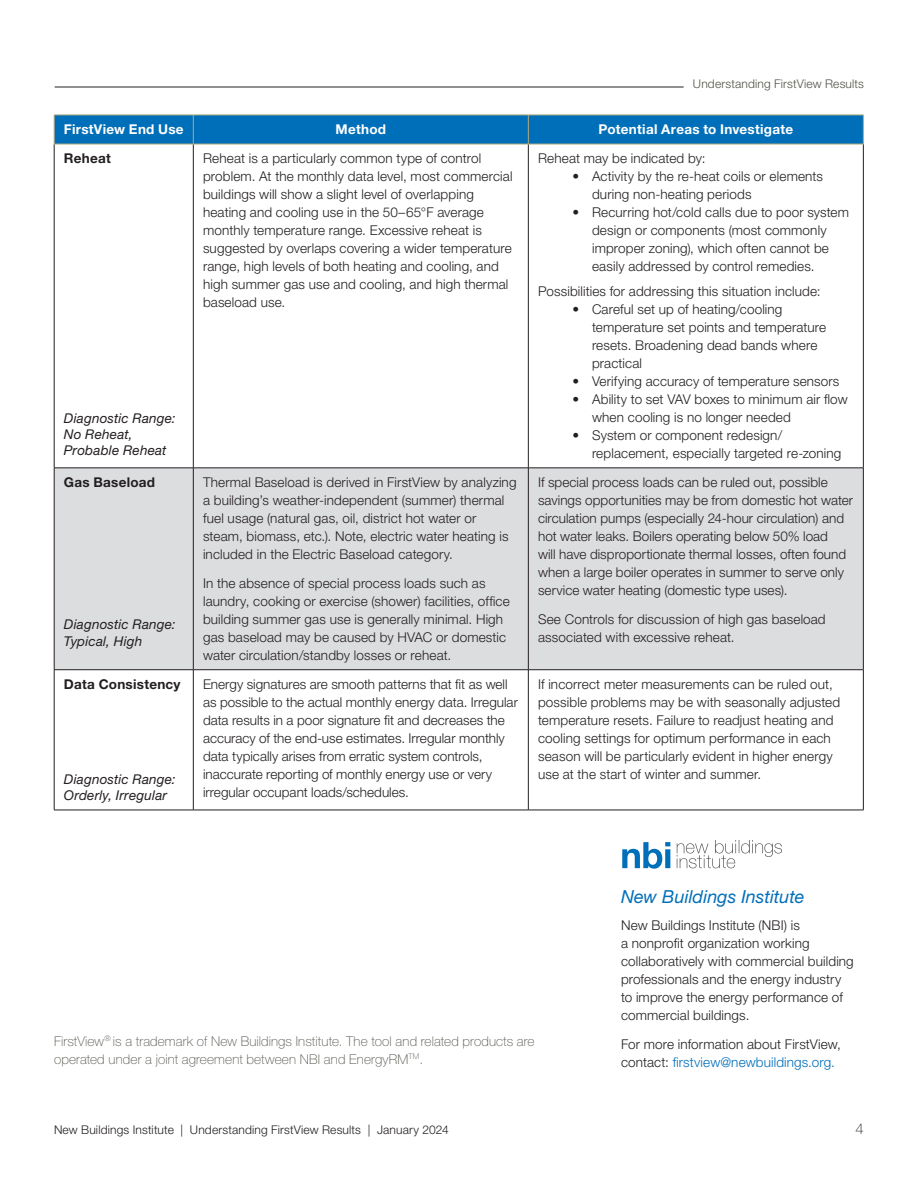
<style>
.page{position:relative;width:918px;height:1188px;background:#fff}
.page>*{position:absolute;margin:0;border:0;box-sizing:border-box;transform-origin:0 0}
.Sidebar_Head2{font:italic 18px "Helvetica Neue LT Pro";letter-spacing:-.005em;color:#006fba}
.t1{font:100 15px "Helvetica Neue LT Pro";color:#231f20}
.Body{font:300 13.5px/18px "Helvetica Neue LT Pro";letter-spacing:.01em;color:#231f20}
.Body-2{font:100 13.5px/18px "Helvetica Neue LT Pro";letter-spacing:.01em;color:#535249}
.Body-3{font:italic 13.5px/16.2px "Helvetica Neue LT Pro";letter-spacing:.015em;color:#231f20}
.Body-4{font:700 13.5px "Helvetica Neue LT Pro";letter-spacing:.02em;color:#fff}
.Body-5{font:700 13.5px "Helvetica Neue LT Pro";letter-spacing:.02em;color:#231f20}
.Body-6{font:300 12px "Helvetica Neue LT Pro";letter-spacing:.015em;color:#231f20}
.Body-7{font:300 12px "Helvetica Neue LT Pro";letter-spacing:.015em;color:#535249}
.s1{color:#006fba}
</style>
<div class="page">
<div style="left:55px;top:469px;width:808px;height:200px;background:#dcdddf"></div>
<hr style="left:54px;top:144px;width:1px;height:324px;background:#231f20">
<hr style="left:193px;top:144px;width:1px;height:324px;background:#231f20">
<hr style="left:528px;top:144px;width:1px;height:324px;background:#231f20">
<hr style="left:863px;top:144px;width:1px;height:324px;background:#231f20">
<hr style="left:54px;top:468px;width:139px;height:1px;background:#231f20">
<hr style="left:54px;top:468px;width:1px;height:202px;background:#231f20">
<hr style="left:193px;top:468px;width:335px;height:1px;background:#231f20">
<hr style="left:193px;top:468px;width:1px;height:202px;background:#231f20">
<hr style="left:528px;top:468px;width:336px;height:1px;background:#231f20">
<hr style="left:528px;top:468px;width:1px;height:202px;background:#231f20">
<hr style="left:863px;top:468px;width:1px;height:202px;background:#231f20">
<hr style="left:54px;top:669px;width:139px;height:1px;background:#231f20">
<hr style="left:54px;top:670px;width:1px;height:140px;background:#231f20">
<hr style="left:193px;top:669px;width:335px;height:1px;background:#231f20">
<hr style="left:193px;top:670px;width:1px;height:140px;background:#231f20">
<hr style="left:528px;top:669px;width:336px;height:1px;background:#231f20">
<hr style="left:528px;top:670px;width:1px;height:140px;background:#231f20">
<hr style="left:863px;top:670px;width:1px;height:140px;background:#231f20">
<hr style="left:54px;top:810px;width:139px;height:1px;background:#231f20">
<hr style="left:193px;top:810px;width:335px;height:1px;background:#231f20">
<hr style="left:528px;top:810px;width:336px;height:1px;background:#231f20">
<hr style="left:54px;top:144px;width:139px;height:1px;background:#b1aa7d">
<hr style="left:193px;top:144px;width:335px;height:1px;background:#b1aa7d">
<svg style="left:54px;top:115px;width:810px;height:29px;background:#0671b7"></svg>
<hr style="left:528px;top:144px;width:336px;height:1px;background:#b1aa7d">
<hr style="left:55px;top:87px;width:629px;height:1px;background:#231f20">
<svg style="left:622px;top:842px;width:48px;height:27px"></svg>
<svg style="left:677px;top:840px;width:105px;height:28px"></svg>
<p class="Body-7" style="left:693px;top:76px;width:173px">Understanding FirstView Results</p>
<p class="Body-4" style="left:64px;top:121px;width:121px">FirstView End Use</p>
<p class="Body-4" style="left:336px;top:121px;width:52px">Method</p>
<p class="Body-4" style="left:599px;top:121px;width:196px">Potential Areas to Investigate</p>
<p class="Body-5" style="left:64px;top:150px;width:48px">Reheat</p>
<p class="Body" style="left:203px;top:149px;width:311px">Reheat is a particularly common type of control problem. At the monthly data level, most commercial buildings will show a slight level of overlapping heating and cooling use in the 50–65°F average monthly temperature range. Excessive reheat is suggested by overlaps covering a wider temperature range, high levels of both heating and cooling, and high summer gas use and cooling, and high thermal baseload use.</p>
<p class="Body" style="left:538px;top:149px;width:169px">Reheat may be indicated by:</p>
<p class="Body" style="left:592px;top:167px;width:233px;text-indent:-19px">• Activity by the re-heat coils or elements during non-heating periods</p>
<p class="Body" style="left:592px;top:203px;width:259px;text-indent:-19px">• Recurring hot/cold calls due to poor system design or components (most commonly improper zoning), which often cannot be easily addressed by control remedies.</p>
<p class="Body" style="left:538px;top:282px;width:284px">Possibilities for addressing this situation include:</p>
<p class="Body" style="left:592px;top:300px;width:236px;text-indent:-19px">• Careful set up of heating/cooling temperature set points and temperature resets. Broadening dead bands where practical</p>
<p class="Body" style="left:573px;top:372px;width:268px">• Verifying accuracy of temperature sensors</p>
<p class="Body" style="left:592px;top:390px;width:257px;text-indent:-19px">• Ability to set VAV boxes to minimum air flow when cooling is no longer needed</p>
<p class="Body" style="left:592px;top:426px;width:251px;text-indent:-19px">• System or component redesign/ replacement, especially targeted re-zoning</p>
<p class="Body-3" style="left:64px;top:409px;width:113px">Diagnostic Range:<br>No Reheat,<br>Probable Reheat</p>
<p class="Body-5" style="left:64px;top:474px;width:93px">Gas Baseload</p>
<p class="Body-3" style="left:64px;top:616px;width:113px">Diagnostic Range:<br>Typical, High</p>
<p class="Body-5" style="left:64px;top:676px;width:118px">Data Consistency</p>
<p class="Body-3" style="left:64px;top:771px;width:113px">Diagnostic Range:<br>Orderly, Irregular</p>
<p class="Body" style="left:203px;top:473px;width:315px">Thermal Baseload is derived in FirstView by analyzing a building’s weather-independent (summer) thermal fuel usage (natural gas, oil, district hot water or steam, biomass, etc.). Note, electric water heating is included in the Electric Baseload category.</p>
<p class="Body" style="left:203px;top:574px;width:308px">In the absence of special process loads such as laundry, cooking or exercise (shower) facilities, office building summer gas use is generally minimal. High gas baseload may be caused by HVAC or domestic water circulation/standby losses or reheat.</p>
<p class="Body" style="left:538px;top:473px;width:317px">If special process loads can be ruled out, possible savings opportunities may be from domestic hot water circulation pumps (especially 24-hour circulation) and hot water leaks. Boilers operating below 50% load<br>will have disproportionate thermal losses, often found when a large boiler operates in summer to serve only service water heating (domestic type uses).</p>
<p class="Body" style="left:538px;top:610px;width:289px">See Controls for discussion of high gas baseload associated with excessive reheat.</p>
<p class="Body" style="left:203px;top:675px;width:316px">Energy signatures are smooth patterns that fit as well as possible to the actual monthly energy data. Irregular data results in a poor signature fit and decreases the accuracy of the end-use estimates. Irregular monthly data typically arises from erratic system controls, inaccurate reporting of monthly energy use or very irregular occupant loads/schedules.</p>
<p class="Body" style="left:538px;top:675px;width:304px">If incorrect meter measurements can be ruled out, possible problems may be with seasonally adjusted temperature resets. Failure to readjust heating and cooling settings for optimum performance in each season will be particularly evident in higher energy use at the start of winter and summer.</p>
<p class="Body-2" style="left:54px;top:1032px;width:482px">FirstView<sup>®</sup> is a trademark of New Buildings Institute. The tool and related products are operated under a joint agreement between NBI and EnergyRM<sup>TM</sup>.</p>
<p class="Body-6" style="left:54px;top:1122px;width:396px">New Buildings Institute | Understanding FirstView Results | January 2024</p>
<p class="Sidebar_Head2" style="left:621px;top:886px;width:185px">New Buildings Institute</p>
<p class="Body" style="left:621px;top:916px;width:234px">New Buildings Institute (NBI) is<br>a nonprofit organization working collaboratively with commercial building professionals and the energy industry to improve the energy performance of commercial buildings.</p>
<p class="Body" style="left:621px;top:1034px;width:222px">For more information about FirstView, contact: <span class="s1">firstview@newbuildings.org.</span></p>
<p class="t1" style="left:856px;top:1120px;width:10px">4</p>
</div>
